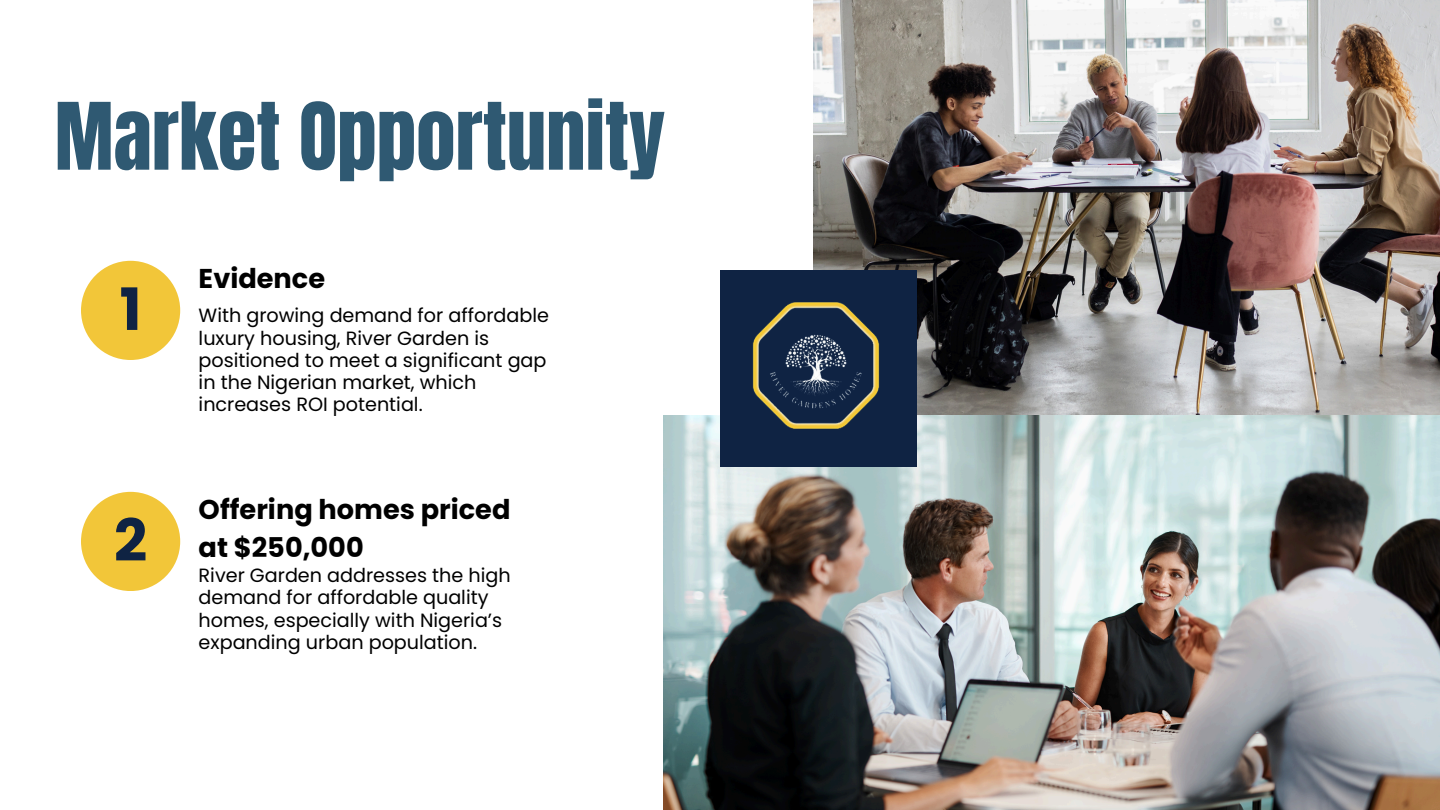
<style>
.page{position:relative;width:1440px;height:810px;background:#fff}
.page>*{position:absolute;margin:0;border:0;box-sizing:border-box;transform-origin:0 0}
.t1{font:79px "Anton";color:#2f5972}
.t2{font:700 58.3px "Poppins";color:#0f2343}
.t3{font:700 27.2px/37.7px "Poppins";color:#000}
.t4{font:19.2px/22.3px "Poppins";color:#000}
</style>
<div class="page">
<img style="left:814px;top:0;width:626px;height:416px">
<img style="left:663px;top:416px;width:777px;height:394px">
<div style="left:720px;top:270px;width:197px;height:197px;background:#0f2343"></div>
<img style="left:752px;top:302px;width:128px;height:127px">
<div style="left:81px;top:261px;width:99px;height:99px;background:#f2c639;border-radius:50%"></div>
<div style="left:81px;top:492px;width:99px;height:99px;background:#f2c639;border-radius:50%"></div>
<p class="t1" style="left:55px;top:80px;width:612px">Market Opportunity</p>
<p class="t2" style="left:120px;top:269px;width:23px">1</p>
<p class="t2" style="left:114px;top:500px;width:35px">2</p>
<h2 class="t3" style="left:199px;top:259px;width:128px">Evidence</h2>
<p class="t4" style="left:199px;top:304px;width:352px">With growing demand for affordable luxury housing, River Garden is positioned to meet a significant gap in the Nigerian market, which increases ROI potential.</p>
<h2 class="t3" style="left:199px;top:490px;width:313px">Offering homes priced at $250,000</h2>
<p class="t4" style="left:199px;top:564px;width:314px">River Garden addresses the high demand for affordable quality homes, especially with Nigeria’s expanding urban population.</p>
</div>
